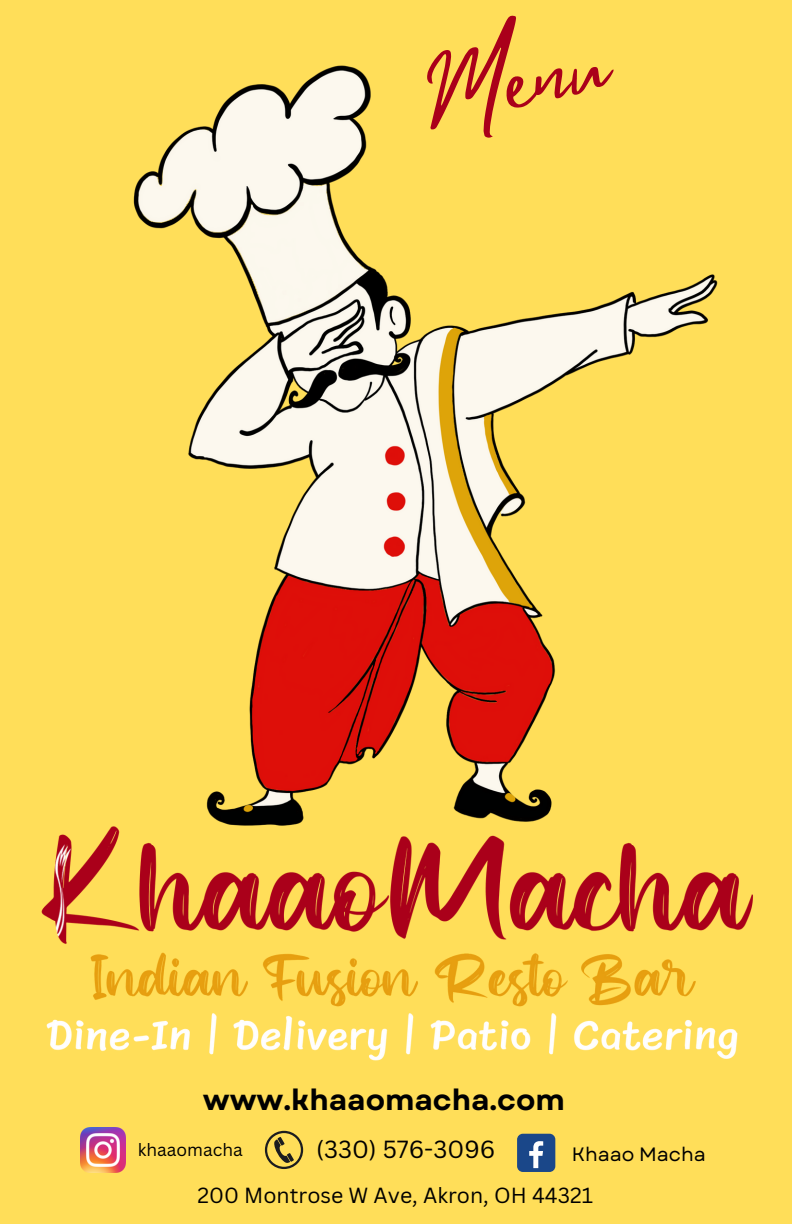
<style>
.page{position:relative;width:792px;height:1224px;background:#ffde59}
.page>*{position:absolute;margin:0;border:0;box-sizing:border-box;transform-origin:0 0}
.t1{font:95px "Mistrully";color:#aa001a}
.t2{font:700 29px "Garet";color:#000}
.t3{font:24.1px "Canva Sans";color:#000}
.t4{font:21.3px "Canva Sans";color:#000}
.t5{font:19.3px "Garet";color:#000}
.t6{font:17.3px "Canva Sans";color:#000}
</style>
<div class="page">
<img style="left:133px;top:65px;width:585px;height:643px">
<img style="left:41px;top:708px;width:712px;height:353px">
<img style="left:81px;top:1128px;width:44px;height:44px">
<div style="left:517px;top:1134px;width:38px;height:38px;background:#1a4789;border-radius:6px"></div>
<svg style="left:529px;top:1141px;width:14px;height:27px"></svg>
<svg style="left:265px;top:1131px;width:38px;height:38px"></svg>
<h1 class="t1" style="left:411px;top:23px;width:185px;rotate:-12deg">Menu</h1>
<h2 class="t2" style="left:203px;top:1079px;width:364px">www.khaaomacha.com</h2>
<p class="t6" style="left:138px;top:1137px;width:106px">khaaomacha</p>
<p class="t3" style="left:316px;top:1132px;width:181px">(330) 576-3096</p>
<p class="t5" style="left:572px;top:1140px;width:136px">Khaao Macha</p>
<p class="t4" style="left:197px;top:1180px;width:397px">200 Montrose W Ave, Akron, OH 44321</p>
</div>
